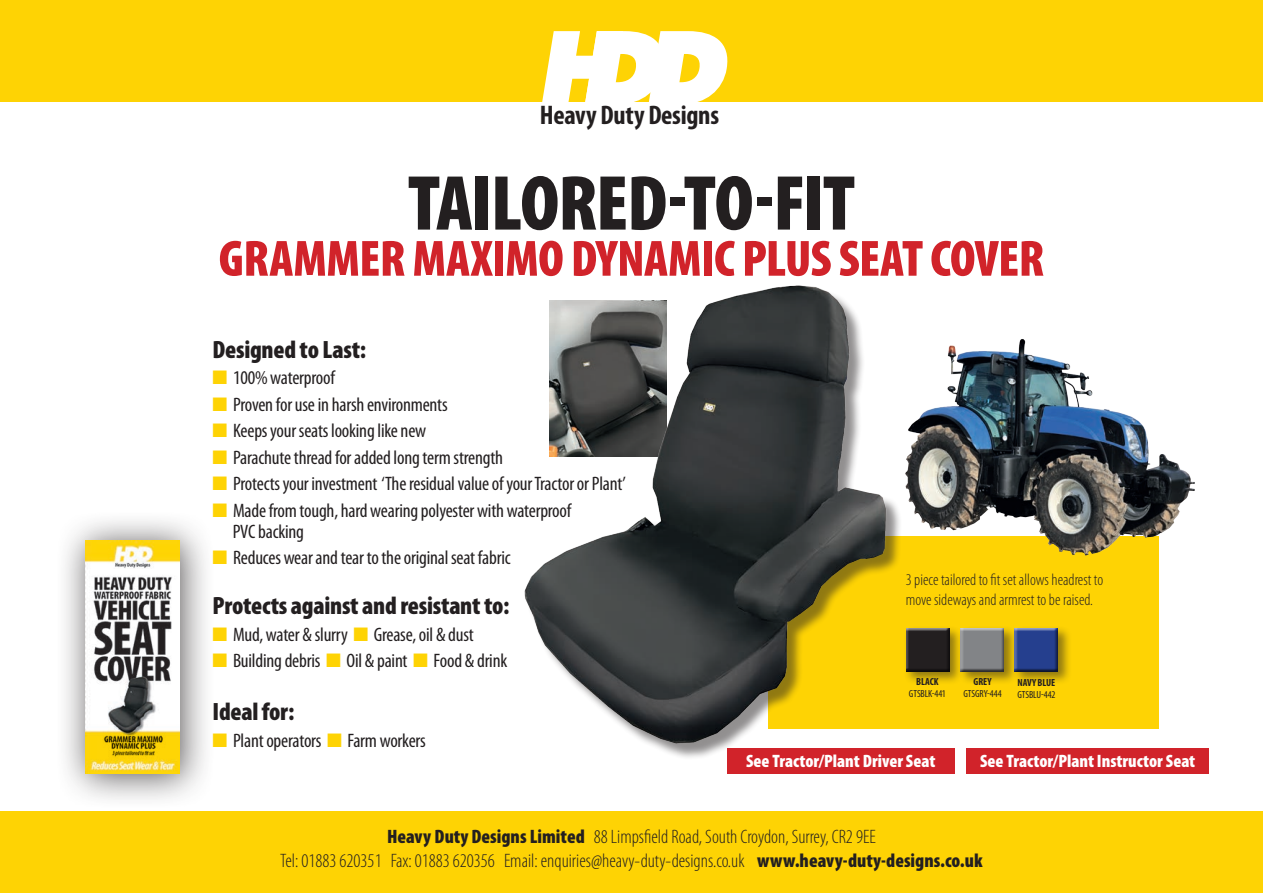
<style>
.page{position:relative;width:1263px;height:893px;background:#fff}
.page>*{position:absolute;margin:0;border:0;box-sizing:border-box;transform-origin:0 0}
.t1{font:900 condensed 78.6px "Myriad Pro";letter-spacing:-.02em;color:#231f20}
.t2{font:900 condensed 51.3px "Myriad Pro";letter-spacing:-.01em;color:#d1232a}
.t3{font:700 condensed 27px "Myriad Pro";letter-spacing:-.01em;color:#231f20}
.t4{font:900 condensed 25.05px "Myriad Pro";letter-spacing:-.01em;color:#231f20}
.t5{font:condensed 19.5px/21px "Myriad Pro";letter-spacing:-.01em;color:#231f20}
.t6{font:300 condensed 19.5px "Myriad Pro";color:#231f20}
.t7{font:900 condensed 18px "Myriad Pro";color:#fff}
.t8{font:300 condensed 16.5px/19.8px "Myriad Pro";color:#231f20}
.t9{font:condensed 10.35px "Myriad Pro";letter-spacing:-.005em;color:#231f20}
.t10{font:700 condensed 10.35px "Myriad Pro";letter-spacing:-.01em;color:#231f20}
.s1{color:#fed304}
.s2{font-weight:900}
</style>
<div class="page">
<div style="left:769px;top:536px;width:390px;height:192px;background:#fed304"></div>
<div style="left:0;top:0;width:1263px;height:102px;background:#fed304"></div>
<div style="left:0;top:811px;width:1263px;height:82px;background:#fed304"></div>
<svg style="left:542px;top:31px;width:186px;height:71px"></svg>
<div style="left:54px;top:510px;width:162px;height:300px;background:#231f20;opacity:.76"></div>
<img style="left:85px;top:540px;width:95px;height:233px">
<div style="left:958px;top:626px;width:60px;height:59px;background:#231f20;opacity:.5"></div>
<div style="left:960px;top:627px;width:45px;height:43px;background:#f7ce04"></div>
<div style="left:960px;top:628px;width:45px;height:43px;background:#231f20;opacity:.75"></div>
<div style="left:903px;top:626px;width:60px;height:59px;background:#231f20;opacity:.5"></div>
<div style="left:905px;top:627px;width:45px;height:43px;background:#f7ce04"></div>
<div style="left:905px;top:628px;width:45px;height:43px;background:#231f20"></div>
<div style="left:1012px;top:626px;width:60px;height:59px;background:#231f20;opacity:.5"></div>
<div style="left:1014px;top:627px;width:44px;height:43px;background:#f7ce04"></div>
<div style="left:1014px;top:628px;width:44px;height:43px;background:#231f20;opacity:.75"></div>
<img style="left:905px;top:339px;width:290px;height:217px">
<div style="left:526px;top:288px;width:377px;height:472px;background:#231f20;opacity:.5"></div>
<img style="left:524px;top:285px;width:370px;height:466px">
<div style="left:966px;top:748px;width:243px;height:25px;background:#d1232a"></div>
<div style="left:727px;top:748px;width:227px;height:25px;background:#d1232a"></div>
<p class="t3" style="left:540px;top:100px;width:181px">Heavy Duty Designs</p>
<p class="t1" style="left:408px;top:160px;width:449px">TAILORED-TO-FIT</p>
<p class="t2" style="left:219px;top:230px;width:827px">GRAMMER MAXIMO DYNAMIC PLUS SEAT COVER</p>
<p class="t4" style="left:213px;top:335px;width:155px">Designed to Last:</p>
<p class="t5" style="left:213px;top:367px;width:124px"><span class="s1">■</span> 100% waterproof</p>
<p class="t5" style="left:213px;top:394px;width:237px"><span class="s1">■</span> Proven for use in harsh environments</p>
<p class="t5" style="left:213px;top:420px;width:215px"><span class="s1">■</span> Keeps your seats looking like new</p>
<p class="t5" style="left:213px;top:447px;width:292px"><span class="s1">■</span> Parachute thread for added long term strength</p>
<p class="t5" style="left:213px;top:473px;width:415px"><span class="s1">■</span> Protects your investment ‘The residual value of your Tractor or Plant’</p>
<p class="t5" style="left:233px;top:500px;width:340px;text-indent:-20px"><span class="s1">■</span> Made from tough, hard wearing polyester with waterproof<br>PVC backing</p>
<p class="t5" style="left:213px;top:547px;width:299px"><span class="s1">■</span> Reduces wear and tear to the original seat fabric</p>
<p class="t4" style="left:213px;top:592px;width:298px">Protects against and resistant to:</p>
<p class="t5" style="left:213px;top:624px;width:263px"><span class="s1">■</span> Mud, water &amp; slurry <span class="s1">■</span> Grease, oil &amp; dust</p>
<p class="t5" style="left:213px;top:651px;width:296px"><span class="s1">■</span> Building debris <span class="s1">■</span> Oil &amp; paint <span class="s1">■</span> Food &amp; drink</p>
<p class="t4" style="left:213px;top:698px;width:83px">Ideal for:</p>
<p class="t5" style="left:213px;top:730px;width:215px"><span class="s1">■</span> Plant operators <span class="s1">■</span> Farm workers</p>
<p class="t8" style="left:906px;top:570px;width:199px">3 piece tailored to fit set allows headrest to move sideways and armrest to be raised.</p>
<p class="t10" style="left:916px;top:675px;width:24px">BLACK</p>
<p class="t9" style="left:909px;top:688px;width:38px">GTSBLK-441</p>
<p class="t10" style="left:974px;top:675px;width:19px">GREY</p>
<p class="t9" style="left:963px;top:688px;width:40px">GTSGRY-444</p>
<p class="t10" style="left:1017px;top:677px;width:39px">NAVY BLUE</p>
<p class="t9" style="left:1017px;top:689px;width:39px">GTSBLU-442</p>
<p class="t7" style="left:746px;top:751px;width:191px">See Tractor/Plant Driver Seat</p>
<p class="t7" style="left:980px;top:751px;width:217px">See Tractor/Plant Instructor Seat</p>
<p class="t6" style="left:387px;top:826px;width:490px"><span class="s2">Heavy Duty Designs Limited</span> 88 Limpsfield Road, South Croydon, Surrey, CR2 9EE</p>
<p class="t6" style="left:280px;top:850px;width:704px">Tel: 01883 620351 Fax: 01883 620356 Email: enquiries@heavy-duty-designs.co.uk <span class="s2">www.heavy-duty-designs.co.uk</span></p>
</div>
